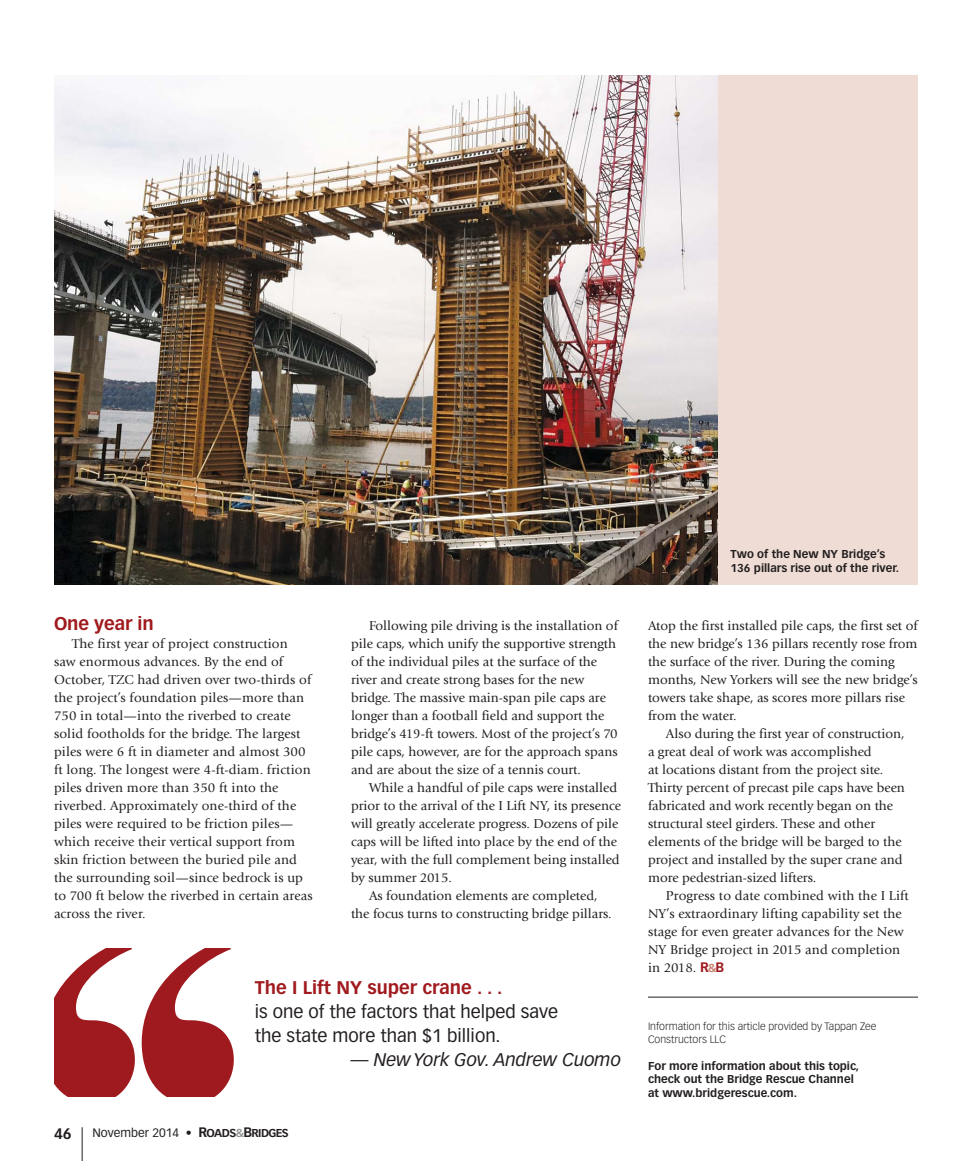
<style>
.page{position:relative;width:972px;height:1161px;background:#fff}
.page>*{position:absolute;margin:0;border:0;box-sizing:border-box;transform-origin:0 0}
.t1{font:700 487.35px "Times Ten LT Std";color:#9f1a1e}
.t2{font:18px/24px "Vectora LT Std";color:#231f20}
.t3{font:700 18px "Vectora LT Std";color:#a01a1e}
.t4{font:italic 18px "Vectora LT Std";color:#231f20}
.t5{font:700 15px "Vectora LT Std";color:#231f20}
.t6{font:13.5px/18px "Giovanni Std";color:#231f20}
.t7{font:12px "Vectora LT Std";color:#231f20}
.t8{font:700 11.25px/13.5px "Vectora LT Std";color:#231f20}
.t9{font:300 10.5px/12.6px "Vectora LT Std";color:#231f20}
.s1{font-weight:700;font-size:13.5px}
.s2{font-weight:700;font-size:11.25px}
.s3{font-weight:700;font-size:11.25px;color:#939598}
.s4{font-family:"Vectora LT Std";font-weight:700;color:#a01a1e}
.s5{font-family:"Vectora LT Std";font-weight:700;font-size:11.25px;color:#c7816d}
</style>
<div class="page">
<hr style="left:82px;top:1127px;width:1px;height:34px;background:#231f20">
<div style="left:716px;top:75px;width:202px;height:510px;background:#efddd5"></div>
<hr style="left:648px;top:997px;width:270px;height:1px;background:#231f20">
<img style="left:54px;top:75px;width:663px;height:510px">
<h2 class="t3" style="left:54px;top:615px;width:101px">One year in</h2>
<p class="t6" style="left:54px;top:636px;width:260px;text-indent:18px">The first year of project construction saw enormous advances. By the end of October, TZC had driven over two-thirds of the project’s foundation piles—more than 750 in total—into the riverbed to create solid footholds for the bridge. The largest piles were 6 ft in diameter and almost 300 ft long. The longest were 4-ft-diam. friction piles driven more than 350 ft into the riverbed. Approximately one-third of the piles were required to be friction piles— which receive their vertical support from skin friction between the buried pile and the surrounding soil—since bedrock is up to 700 ft below the riverbed in certain areas across the river.</p>
<p class="t6" style="left:351px;top:618px;width:268px;text-indent:18px">Following pile driving is the installation of pile caps, which unify the supportive strength of the individual piles at the surface of the river and create strong bases for the new bridge. The massive main-span pile caps are longer than a football field and support the bridge’s 419-ft towers. Most of the project’s 70 pile caps, however, are for the approach spans and are about the size of a tennis court.</p>
<p class="t6" style="left:369px;top:780px;width:250px">While a handful of pile caps were installed</p>
<p class="t6" style="left:351px;top:798px;width:272px">prior to the arrival of the I Lift NY, its presence</p>
<p class="t6" style="left:351px;top:816px;width:269px">will greatly accelerate progress. Dozens of pile</p>
<p class="t6" style="left:351px;top:834px;width:267px">caps will be lifted into place by the end of the</p>
<p class="t6" style="left:351px;top:852px;width:270px">year, with the full complement being installed</p>
<p class="t6" style="left:351px;top:870px;width:103px">by summer 2015.</p>
<p class="t6" style="left:369px;top:888px;width:230px">As foundation elements are completed,</p>
<p class="t6" style="left:351px;top:906px;width:262px">the focus turns to constructing bridge pillars.</p>
<h1 class="t1" style="left:21px;top:821px;width:236px">‘‘</h1>
<h2 class="t3" style="left:255px;top:979px;width:249px">The I Lift NY super crane . . .</h2>
<h2 class="t2" style="left:255px;top:1000px;width:305px">is one of the factors that helped save the state more than $1 billion.</h2>
<h2 class="t4" style="left:351px;top:1051px;width:272px">— New York Gov. Andrew Cuomo</h2>
<p class="t5" style="left:54px;top:1126px;width:19px">46</p>
<p class="t7" style="left:93px;top:1127px;width:198px">November 2014 • <span class="s1">R</span><span class="s2">OADS</span><span class="s3">&amp;</span><span class="s1">B</span><span class="s2">RIDGES</span></p>
<p class="t8" style="left:731px;top:548px;width:170px">Two of the New NY Bridge’s<br>136 pillars rise out of the river.</p>
<p class="t6" style="left:648px;top:618px;width:271px">Atop the first installed pile caps, the first set of the new bridge’s 136 pillars recently rose from the surface of the river. During the coming months, New Yorkers will see the new bridge’s towers take shape, as scores more pillars rise from the water.</p>
<p class="t6" style="left:648px;top:726px;width:258px;text-indent:18px">Also during the first year of construction, a great deal of work was accomplished<br>at locations distant from the project site.<br>Thirty percent of precast pile caps have been fabricated and work recently began on the structural steel girders. These and other elements of the bridge will be barged to the project and installed by the super crane and more pedestrian-sized lifters.</p>
<p class="t6" style="left:648px;top:888px;width:262px;text-indent:18px">Progress to date combined with the I Lift NY’s extraordinary lifting capability set the stage for even greater advances for the New NY Bridge project in 2015 and completion in 2018. <span class="s4">R</span><span class="s5">&amp;</span><span class="s4">B</span></p>
<p class="t9" style="left:648px;top:1021px;width:230px">Information for this article provided by Tappan Zee<br>Constructors LLC</p>
<p class="t8" style="left:648px;top:1059px;width:213px">For more information about this topic, check out the Bridge Rescue Channel at www.bridgerescue.com.</p>
</div>
